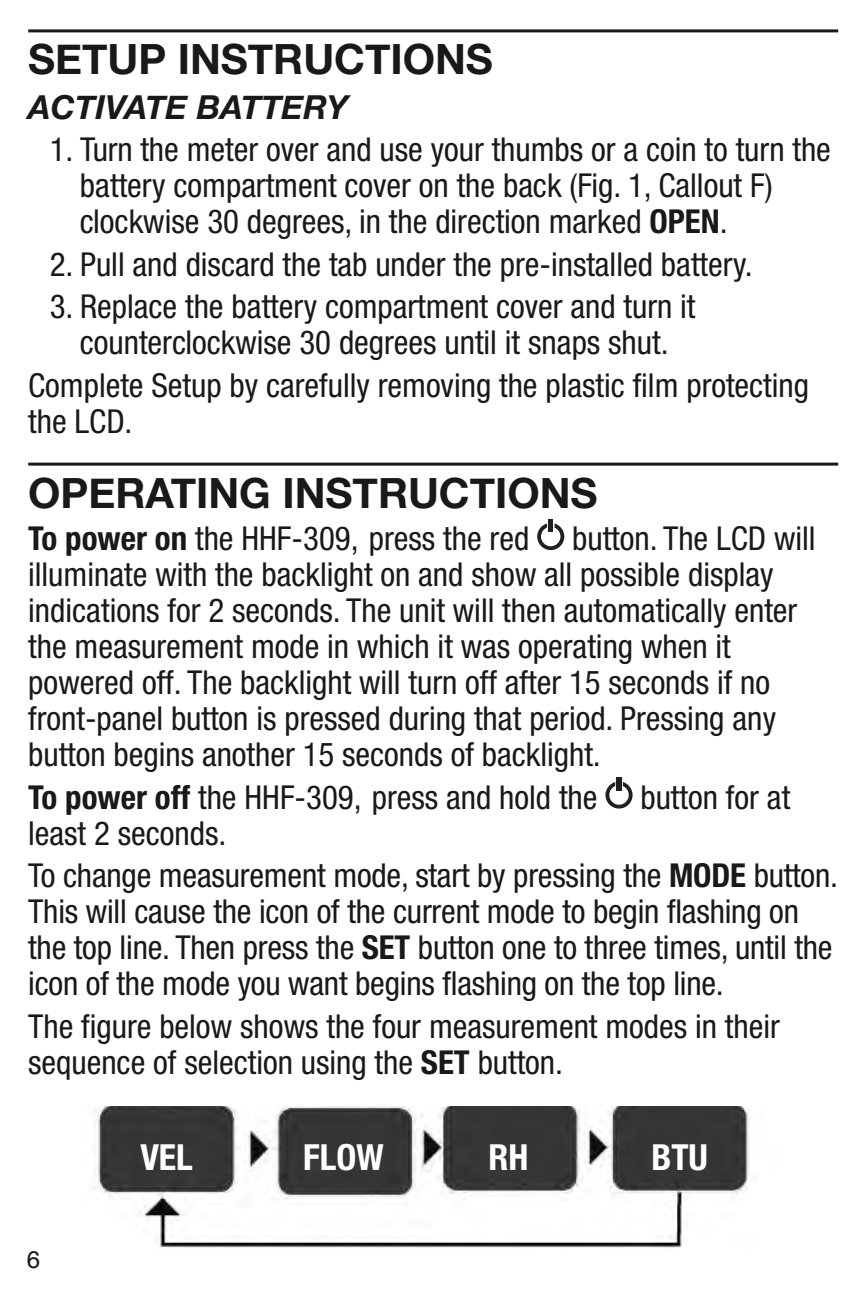
<style>
.page{position:relative;width:864px;height:1296px;background:#fff}
.page>*{position:absolute;margin:0;border:0;box-sizing:border-box;transform-origin:0 0}
.t1{font:700 41.7px "Helvetica Neue";color:#191919}
.t2{font:700 condensed 36px "Helvetica Neue";color:#fff}
.t3{font:condensed 33px/36px "Helvetica Neue";color:#191919}
.t4{font:italic 700 33px "Helvetica Neue";color:#191919}
.t5{font:24px "Helvetica";color:#191919}
.s1{font-weight:700}
</style>
<div class="page">
<hr style="left:28px;top:29px;width:810px;height:3px;background:#191919">
<hr style="left:28px;top:463px;width:810px;height:3px;background:#191919">
<svg style="left:537px;top:519px;width:27px;height:31px"></svg>
<svg style="left:605px;top:778px;width:28px;height:31px"></svg>
<img style="left:95px;top:1106px;width:654px;height:142px">
<p class="t1" style="left:28px;top:22px;width:466px">SETUP INSTRUCTIONS</p>
<p class="t4" style="left:28px;top:80px;width:321px">ACTIVATE BATTERY</p>
<p class="t3" style="left:80px;top:131px;width:753px;text-indent:-30px">1. Turn the meter over and use your thumbs or a coin to turn the battery compartment cover on the back (Fig. 1, Callout F) clockwise 30 degrees, in the direction marked <span class="s1">OPEN</span>.</p>
<p class="t3" style="left:50px;top:246px;width:704px">2. Pull and discard the tab under the pre-installed battery.</p>
<p class="t3" style="left:50px;top:288px;width:647px;text-align:center">3. Replace the battery compartment cover and turn it counterclockwise 30 degrees until it snaps shut.</p>
<p class="t3" style="left:28px;top:367px;width:782px">Complete Setup by carefully removing the plastic film protecting the LCD.</p>
<p class="t1" style="left:28px;top:455px;width:571px">OPERATING INSTRUCTIONS</p>
<p class="t3" style="left:28px;top:520px;width:503px"><span class="s1">To power on</span> the HHF-309, press the red</p>
<p class="t3" style="left:28px;top:520px;width:789px;text-indent:544px">button. The LCD will illuminate with the backlight on and show all possible display indications for 2 seconds. The unit will then automatically enter the measurement mode in which it was operating when it powered off. The backlight will turn off after 15 seconds if no front-panel button is pressed during that period. Pressing any button begins another 15 seconds of backlight.</p>
<p class="t3" style="left:28px;top:779px;width:571px"><span class="s1">To power off</span> the HHF-309, press and hold the</p>
<p class="t3" style="left:641px;top:779px;width:151px">button for at</p>
<p class="t3" style="left:28px;top:811px;width:811px;line-height:42.6px">least 2 seconds.<br>To change measurement mode, start by pressing the <span class="s1">MODE</span> button.</p>
<p class="t3" style="left:28px;top:893px;width:806px">This will cause the icon of the current mode to begin flashing on the top line. Then press the <span class="s1">SET</span> button one to three times, until the icon of the mode you want begins flashing on the top line.</p>
<p class="t3" style="left:28px;top:1008px;width:753px">The figure below shows the four measurement modes in their sequence of selection using the <span class="s1">SET</span> button.</p>
<p class="t5" style="left:27px;top:1241px;width:15px">6</p>
<p class="t2" style="left:140px;top:1135px;width:54px">VEL</p>
<p class="t2" style="left:303px;top:1135px;width:82px">FLOW</p>
<p class="t2" style="left:489px;top:1135px;width:41px">RH</p>
<p class="t2" style="left:651px;top:1135px;width:58px">BTU</p>
</div>
